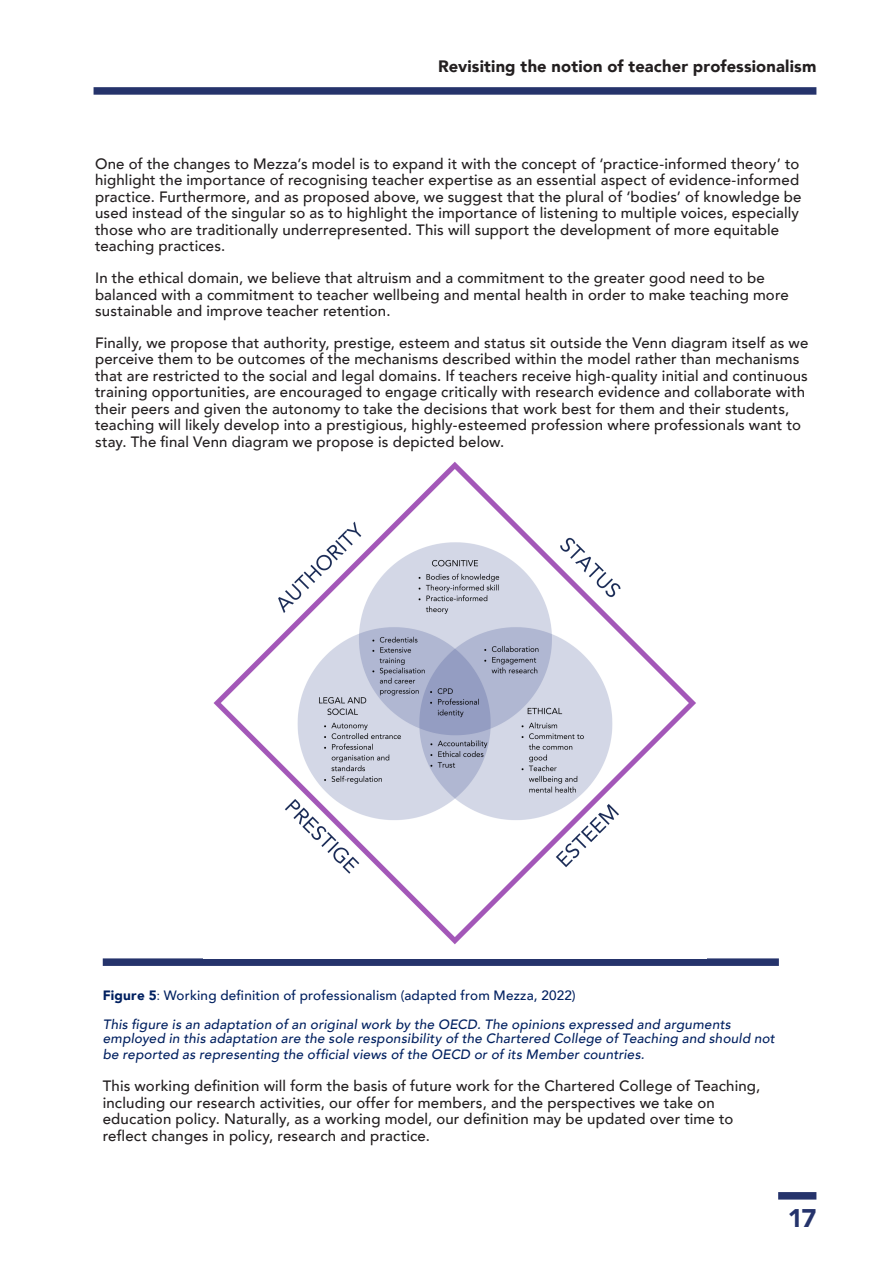
<style>
.page{position:relative;width:893px;height:1263px;background:#fff}
.page>*{position:absolute;margin:0;border:0;box-sizing:border-box;transform-origin:0 0}
.t1{font:900 25.5px "Avenir";color:#25336b}
.t2{font:900 16.5px "Avenir";letter-spacing:.01em;color:#231f20}
.BODY_COPY{font:500 15px/16.5px "Avenir";letter-spacing:.01em;color:#231f20}
.BODY_COPY-2{font:italic 500 13.5px/13.5px "Avenir";letter-spacing:.015em;color:#002060}
.BODY_COPY-3{font:500 13.5px "Avenir";letter-spacing:.015em;color:#002060}
.s1{font-weight:900}
.s2{font-weight:400}
</style>
<div class="page">
<div style="left:103px;top:958px;width:676px;height:8px;background:#25336b"></div>
<img style="left:203px;top:461px;width:504px;height:498px">
<div style="left:778px;top:1192px;width:38px;height:7px;background:#25336b"></div>
<div style="left:94px;top:87px;width:722px;height:8px;background:#25336b"></div>
<p class="t2" style="left:438px;top:52px;width:380px">Revisiting the notion of teacher professionalism</p>
<p class="BODY_COPY" style="left:95px;top:154px;width:708px">One of the changes to Mezza’s model is to expand it with the concept of ‘practice-informed theory’ to highlight the importance of recognising teacher expertise as an essential aspect of evidence-informed practice. Furthermore, and as proposed above, we suggest that the plural of ‘bodies’ of knowledge be used instead of the singular so as to highlight the importance of listening to multiple voices, especially those who are traditionally underrepresented. This will support the development of more equitable teaching practices.</p>
<p class="BODY_COPY" style="left:95px;top:269px;width:695px">In the ethical domain, we believe that altruism and a commitment to the greater good need to be balanced with a commitment to teacher wellbeing and mental health in order to make teaching more sustainable and improve teacher retention.</p>
<p class="BODY_COPY" style="left:95px;top:334px;width:715px">Finally, we propose that authority, prestige, esteem and status sit outside the Venn diagram itself as we perceive them to be outcomes of the mechanisms described within the model rather than mechanisms that are restricted to the social and legal domains. If teachers receive high-quality initial and continuous training opportunities, are encouraged to engage critically with research evidence and collaborate with their peers and given the autonomy to take the decisions that work best for them and their students, teaching will likely develop into a prestigious, highly-esteemed profession where professionals want to stay. The final Venn diagram we propose is depicted below.</p>
<p class="BODY_COPY-3" style="left:103px;top:984px;width:474px"><span class="s1">Figure 5</span><span class="s2">:</span> Working definition of professionalism (adapted from Mezza, 2022)</p>
<p class="BODY_COPY-2" style="left:103px;top:1018px;width:674px">This figure is an adaptation of an original work by the OECD. The opinions expressed and arguments employed in this adaptation are the sole responsibility of the Chartered College of Teaching and should not</p>
<p class="BODY_COPY-2" style="left:103px;top:1048px;width:543px">be reported as representing the official views of the OECD or of its Member countries.</p>
<p class="BODY_COPY" style="left:103px;top:1077px;width:659px">This working definition will form the basis of future work for the Chartered College of Teaching, including our research activities, our offer for members, and the perspectives we take on education policy. Naturally, as a working model, our definition may be updated over time to reflect changes in policy, research and practice.</p>
<p class="t1" style="left:788px;top:1196px;width:30px">17</p>
</div>
